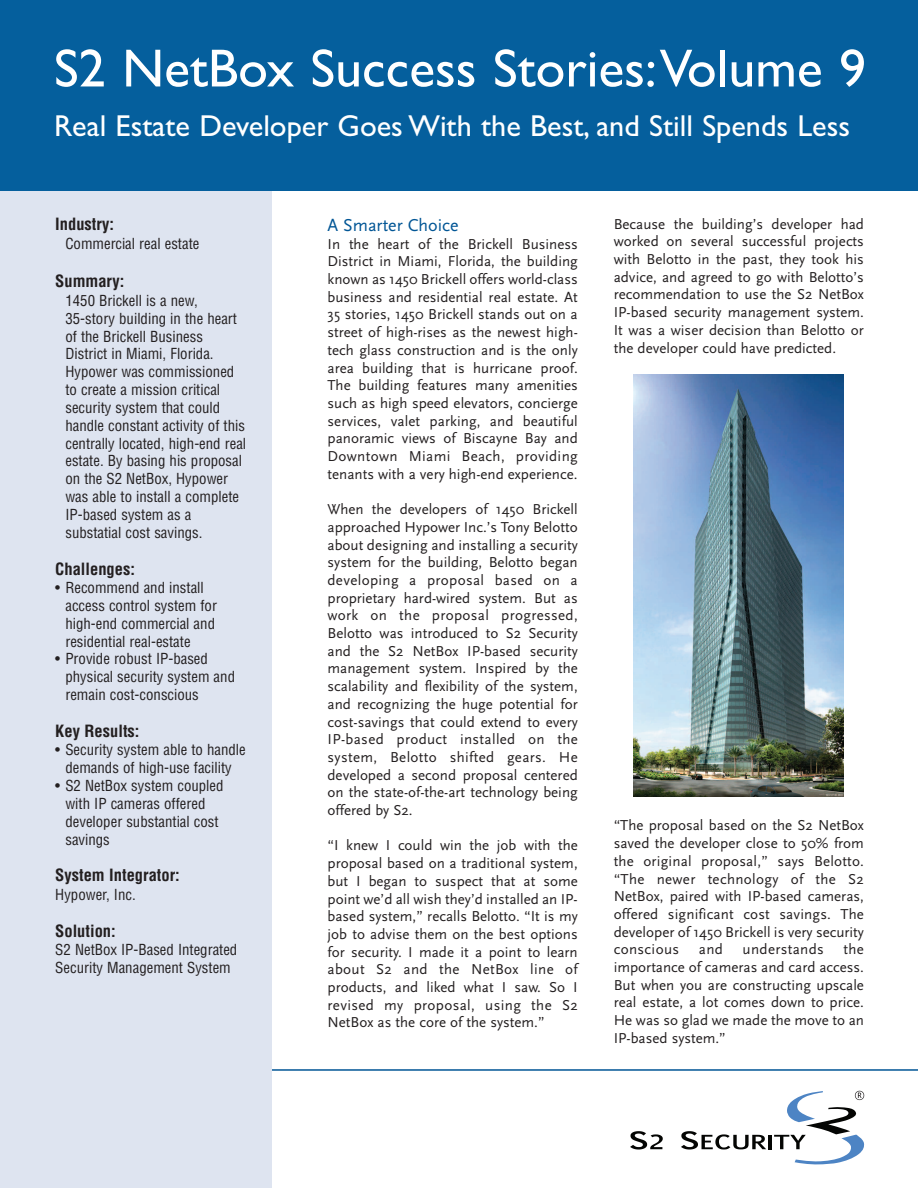
<style>
.page{position:relative;width:918px;height:1188px;background:#fff}
.page>*{position:absolute;margin:0;border:0;box-sizing:border-box;transform-origin:0 0}
.t1{font:53.85px "Gill Sans";color:#fff}
.t2{font:30.3px "Gill Sans";color:#fff}
.t3{font:18px "Scala Sans";color:#005595}
.t4{font:700 condensed 16.5px "Helvetica";color:#231f20}
.t5{font:15px/17.7px "Scala Sans";color:#231f20;text-align:justify}
.t6{font:15px "Scala Sans";letter-spacing:.025em;color:#231f20}
.t7{font:condensed 14.85px/17.9px "Helvetica";color:#231f20}
</style>
<div class="page">
<hr style="left:259px;top:1069px;width:659px;height:2px;background:#005595">
<div style="left:0;top:180px;width:271px;height:1008px;background:#dee4f0"></div>
<div style="left:0;top:0;width:918px;height:190px;background:#055f9d"></div>
<svg style="left:630px;top:1131px;width:33px;height:19px"></svg>
<svg style="left:681px;top:1131px;width:85px;height:19px"></svg>
<hr style="left:768px;top:1135px;width:4px;height:14px;background:#040503">
<svg style="left:774px;top:1091px;width:90px;height:73px"></svg>
<img style="left:633px;top:375px;width:211px;height:421px">
<h1 class="t1" style="left:54px;top:36px;width:814px">S2 NetBox Success Stories:Volume 9</h1>
<h2 class="t2" style="left:54px;top:108px;width:798px">Real Estate Developer Goes With the Best, and Still Spends Less</h2>
<p class="t4" style="left:55px;top:215px;width:60px">Industry:</p>
<p class="t7" style="left:65px;top:235px;width:136px">Commercial real estate</p>
<p class="t4" style="left:55px;top:272px;width:71px">Summary:</p>
<p class="t7" style="left:65px;top:292px;width:182px">1450 Brickell is a new,<br>35-story building in the heart of the Brickell Business<br>District in Miami, Florida.<br>Hypower was commissioned to create a mission critical security system that could handle constant activity of this centrally located, high-end real estate. By basing his proposal on the S2 NetBox, Hypower was able to install a complete<br>IP-based system as a substatial cost savings.</p>
<p class="t4" style="left:55px;top:559px;width:81px">Challenges:</p>
<p class="t7" style="left:65px;top:579px;width:153px;text-indent:-10px">• Recommend and install access control system for high-end commercial and residential real-estate</p>
<p class="t7" style="left:65px;top:650px;width:171px;text-indent:-10px">• Provide robust IP-based physical security system and remain cost-conscious</p>
<p class="t4" style="left:55px;top:722px;width:86px">Key Results:</p>
<p class="t7" style="left:55px;top:741px;width:192px;text-align:center">• Security system able to handle demands of high-use facility</p>
<p class="t7" style="left:65px;top:777px;width:160px;text-indent:-10px">• S2 NetBox system coupled with IP cameras offered developer substantial cost savings</p>
<p class="t4" style="left:55px;top:866px;width:126px">System Integrator:</p>
<p class="t7" style="left:55px;top:886px;width:82px">Hypower, Inc.</p>
<p class="t4" style="left:55px;top:922px;width:62px">Solution:</p>
<p class="t7" style="left:55px;top:941px;width:184px">S2 NetBox IP-Based Integrated<br>Security Management System</p>
<p class="t3" style="left:328px;top:214px;width:133px">A Smarter Choice</p>
<p class="t5" style="left:328px;top:235px;width:252px">In the heart of the Brickell Business District in Miami, Florida, the building known as 1450 Brickell offers world-class business and residential real estate. At 35 stories, 1450 Brickell stands out on a street of high-rises as the newest high&shy;tech glass construction and is the only area building that is hurricane proof.<br>The building features many amenities such as high speed elevators, concierge services, valet parking, and beautiful panoramic views of Biscayne Bay and Downtown Miami Beach, providing tenants with a very high-end experience.</p>
<p class="t5" style="left:328px;top:500px;width:252px">When the developers of 1450 Brickell approached Hypower Inc.’s Tony Belotto about designing and installing a security system for the building, Belotto began developing a proposal based on a proprietary hard-wired system. But as work on the proposal progressed, Belotto was introduced to S2 Security and the S2 NetBox IP-based security management system. Inspired by the scalability and flexibility of the system, and recognizing the huge potential for cost-savings that could extend to every IP-based product installed on the system, Belotto shifted gears. He developed a second proposal centered on the state-of-the-art technology being offered by S2.</p>
<p class="t5" style="left:328px;top:836px;width:252px">“I knew I could win the job with the proposal based on a traditional system, but I began to suspect that at some point we’d all wish they’d installed an IP&shy;based system,” recalls Belotto. “It is my job to advise them on the best options for security. I made it a point to learn about S2 and the NetBox line of products, and liked what I saw. So I revised my proposal, using the S2<br>NetBox as the core of the system.”</p>
<p class="t5" style="left:614px;top:215px;width:252px">Because the building’s developer had worked on several successful projects with Belotto in the past, they took his advice, and agreed to go with Belotto’s recommendation to use the S2 NetBox IP-based security management system.<br>It was a wiser decision than Belotto or the developer could have predicted.</p>
<p class="t5" style="left:614px;top:816px;width:252px">“The proposal based on the S2 NetBox saved the developer close to 50% from the original proposal,” says Belotto. “The newer technology of the S2<br>NetBox, paired with IP-based cameras, offered significant cost savings. The developer of 1450 Brickell is very security conscious</p>
<p class="t5" style="left:614px;top:940px;width:252px;text-indent:230px">the importance of cameras and card access.<br>But when you are constructing upscale real estate, a lot comes down to price.<br>He was so glad we made the move to an IP-based system.”</p>
<p class="t5" style="left:699px;top:940px;width:26px">and</p>
<p class="t6" style="left:743px;top:940px;width:83px">understands</p>
</div>
